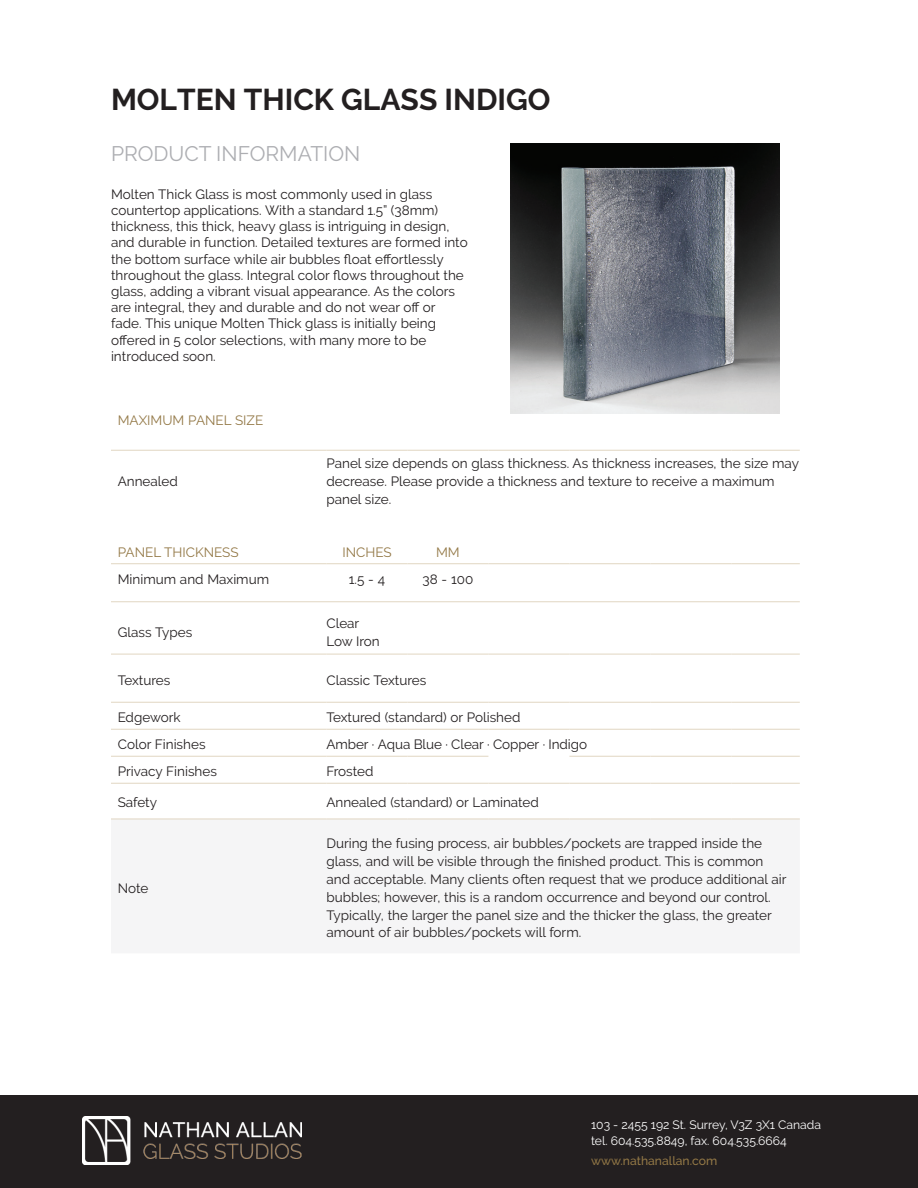
<style>
.page{position:relative;width:918px;height:1188px;background:#fff}
.page>*{position:absolute;margin:0;border:0;box-sizing:border-box;transform-origin:0 0}
.t1{font:700 30px "Raleway";color:#231f20}
.t2{font:21px "Raleway";color:#adaeb2}
.t3{font:13.5px/16.2px "Raleway";color:#231f20}
.t4{font:13.5px "Raleway";color:#937846}
.t5{font:12.15px/16.5px "Raleway";color:#fff}
.t6{font:500 12.15px "Raleway";color:#937846}
</style>
<div class="page">
<img style="left:510px;top:143px;width:270px;height:270px">
<div style="left:0;top:1095px;width:918px;height:93px;background:#231f20"></div>
<img style="left:83px;top:1117px;width:219px;height:48px">
<hr style="left:111px;top:563px;width:215px;height:1px;background:#e1d6c2">
<hr style="left:326px;top:563px;width:81px;height:1px;background:#e1d6c2">
<hr style="left:407px;top:563px;width:81px;height:1px;background:#e1d6c2">
<hr style="left:488px;top:563px;width:81px;height:1px;background:#e1d6c2">
<hr style="left:569px;top:563px;width:81px;height:1px;background:#e1d6c2">
<hr style="left:650px;top:563px;width:81px;height:1px;background:#e1d6c2">
<hr style="left:731px;top:563px;width:69px;height:1px;background:#e1d6c2">
<hr style="left:111px;top:654px;width:215px;height:1px;background:#e1d6c2">
<hr style="left:326px;top:654px;width:81px;height:1px;background:#e1d6c2">
<hr style="left:407px;top:654px;width:81px;height:1px;background:#e1d6c2">
<hr style="left:488px;top:654px;width:81px;height:1px;background:#e1d6c2">
<hr style="left:569px;top:654px;width:81px;height:1px;background:#e1d6c2">
<hr style="left:650px;top:654px;width:81px;height:1px;background:#e1d6c2">
<hr style="left:731px;top:654px;width:69px;height:1px;background:#e1d6c2">
<hr style="left:111px;top:702px;width:215px;height:1px;background:#e1d6c2">
<hr style="left:326px;top:702px;width:81px;height:1px;background:#e1d6c2">
<hr style="left:407px;top:702px;width:81px;height:1px;background:#e1d6c2">
<hr style="left:488px;top:702px;width:81px;height:1px;background:#e1d6c2">
<hr style="left:569px;top:702px;width:81px;height:1px;background:#e1d6c2">
<hr style="left:650px;top:702px;width:81px;height:1px;background:#e1d6c2">
<hr style="left:731px;top:702px;width:69px;height:1px;background:#e1d6c2">
<hr style="left:111px;top:729px;width:215px;height:1px;background:#e1d6c2">
<hr style="left:326px;top:729px;width:81px;height:1px;background:#e1d6c2">
<hr style="left:407px;top:729px;width:81px;height:1px;background:#e1d6c2">
<hr style="left:488px;top:729px;width:81px;height:1px;background:#e1d6c2">
<hr style="left:569px;top:729px;width:81px;height:1px;background:#e1d6c2">
<hr style="left:650px;top:729px;width:81px;height:1px;background:#e1d6c2">
<hr style="left:731px;top:729px;width:69px;height:1px;background:#e1d6c2">
<hr style="left:111px;top:756px;width:215px;height:1px;background:#e1d6c2">
<hr style="left:326px;top:756px;width:81px;height:1px;background:#e1d6c2">
<hr style="left:407px;top:756px;width:81px;height:1px;background:#e1d6c2">
<hr style="left:569px;top:756px;width:81px;height:1px;background:#e1d6c2">
<hr style="left:650px;top:756px;width:81px;height:1px;background:#e1d6c2">
<hr style="left:731px;top:756px;width:69px;height:1px;background:#e1d6c2">
<hr style="left:111px;top:783px;width:215px;height:1px;background:#e1d6c2">
<hr style="left:326px;top:783px;width:81px;height:1px;background:#e1d6c2">
<hr style="left:407px;top:783px;width:81px;height:1px;background:#e1d6c2">
<hr style="left:488px;top:783px;width:81px;height:1px;background:#e1d6c2">
<hr style="left:569px;top:783px;width:81px;height:1px;background:#e1d6c2">
<hr style="left:650px;top:783px;width:81px;height:1px;background:#e1d6c2">
<hr style="left:731px;top:783px;width:69px;height:1px;background:#e1d6c2">
<hr style="left:111px;top:819px;width:215px;height:1px;background:#e1d6c2">
<hr style="left:326px;top:819px;width:81px;height:1px;background:#e1d6c2">
<hr style="left:407px;top:819px;width:81px;height:1px;background:#e1d6c2">
<hr style="left:488px;top:819px;width:81px;height:1px;background:#e1d6c2">
<hr style="left:569px;top:819px;width:81px;height:1px;background:#e1d6c2">
<hr style="left:650px;top:819px;width:81px;height:1px;background:#e1d6c2">
<hr style="left:731px;top:819px;width:69px;height:1px;background:#e1d6c2">
<hr style="left:111px;top:450px;width:215px;height:1px;background:#e1d6c2">
<hr style="left:326px;top:450px;width:81px;height:1px;background:#e1d6c2">
<hr style="left:407px;top:450px;width:81px;height:1px;background:#e1d6c2">
<hr style="left:488px;top:450px;width:81px;height:1px;background:#e1d6c2">
<hr style="left:569px;top:450px;width:81px;height:1px;background:#e1d6c2">
<hr style="left:650px;top:450px;width:81px;height:1px;background:#e1d6c2">
<hr style="left:731px;top:450px;width:69px;height:1px;background:#e1d6c2">
<hr style="left:111px;top:601px;width:689px;height:1px;background:#e1d6c2">
<h1 class="t1" style="left:111px;top:83px;width:441px">MOLTEN THICK GLASS INDIGO</h1>
<h2 class="t2" style="left:111px;top:141px;width:251px">PRODUCT INFORMATION</h2>
<p class="t3" style="left:111px;top:186px;width:358px">Molten Thick Glass is most commonly used in glass countertop applications. With a standard 1.5” (38mm) thickness, this thick, heavy glass is intriguing in design, and durable in function. Detailed textures are formed into the bottom surface while air bubbles float effortlessly throughout the glass. Integral color flows throughout the glass, adding a vibrant visual appearance. As the colors are integral, they and durable and do not wear off or fade. This unique Molten Thick glass is initially being offered in 5 color selections, with many more to be introduced soon.</p>
<p class="t4" style="left:118px;top:413px;width:147px">MAXIMUM PANEL SIZE</p>
<p class="t3" style="left:118px;top:473px;width:62px">Annealed</p>
<p class="t3" style="left:326px;top:455px;width:474px;line-height:18px">Panel size depends on glass thickness. As thickness increases, the size may decrease. Please provide a thickness and texture to receive a maximum panel size.</p>
<p class="t4" style="left:118px;top:544px;width:122px">PANEL THICKNESS</p>
<p class="t4" style="left:342px;top:544px;width:51px">INCHES</p>
<p class="t4" style="left:436px;top:544px;width:25px">MM</p>
<p class="t3" style="left:118px;top:571px;width:153px">Minimum and Maximum</p>
<p class="t3" style="left:349px;top:571px;width:38px">1.5 - 4</p>
<p class="t3" style="left:423px;top:571px;width:52px">38 - 100</p>
<p class="t3" style="left:118px;top:624px;width:76px">Glass Types</p>
<p class="t3" style="left:326px;top:614px;width:55px;line-height:18px">Clear<br>Low Iron</p>
<p class="t3" style="left:118px;top:672px;width:54px">Textures</p>
<p class="t3" style="left:326px;top:672px;width:101px">Classic Textures</p>
<p class="t3" style="left:118px;top:709px;width:65px">Edgework</p>
<p class="t3" style="left:326px;top:709px;width:196px">Textured (standard) or Polished</p>
<p class="t3" style="left:118px;top:736px;width:89px">Color Finishes</p>
<p class="t3" style="left:326px;top:736px;width:262px">Amber · Aqua Blue · Clear · Copper · Indigo</p>
<p class="t3" style="left:118px;top:763px;width:101px">Privacy Finishes</p>
<p class="t3" style="left:326px;top:763px;width:49px">Frosted</p>
<p class="t3" style="left:118px;top:795px;width:41px">Safety</p>
<p class="t3" style="left:326px;top:795px;width:214px">Annealed (standard) or Laminated</p>
<p class="t3" style="left:118px;top:880px;width:32px">Note</p>
<p class="t3" style="left:326px;top:834px;width:462px;line-height:18px">During the fusing process, air bubbles/pockets are trapped inside the glass, and will be visible through the finished product. This is common and acceptable. Many clients often request that we produce additional air bubbles; however, this is a random occurrence and beyond our control.<br>Typically, the larger the panel size and the thicker the glass, the greater amount of air bubbles/pockets will form.</p>
<p class="t5" style="left:591px;top:1116px;width:231px">103 - 2455 192 St. Surrey, V3Z 3X1 Canada tel. 604.535.8849, fax. 604.535.6664</p>
<p class="t6" style="left:591px;top:1153px;width:128px">www.nathanallan.com</p>
</div>
